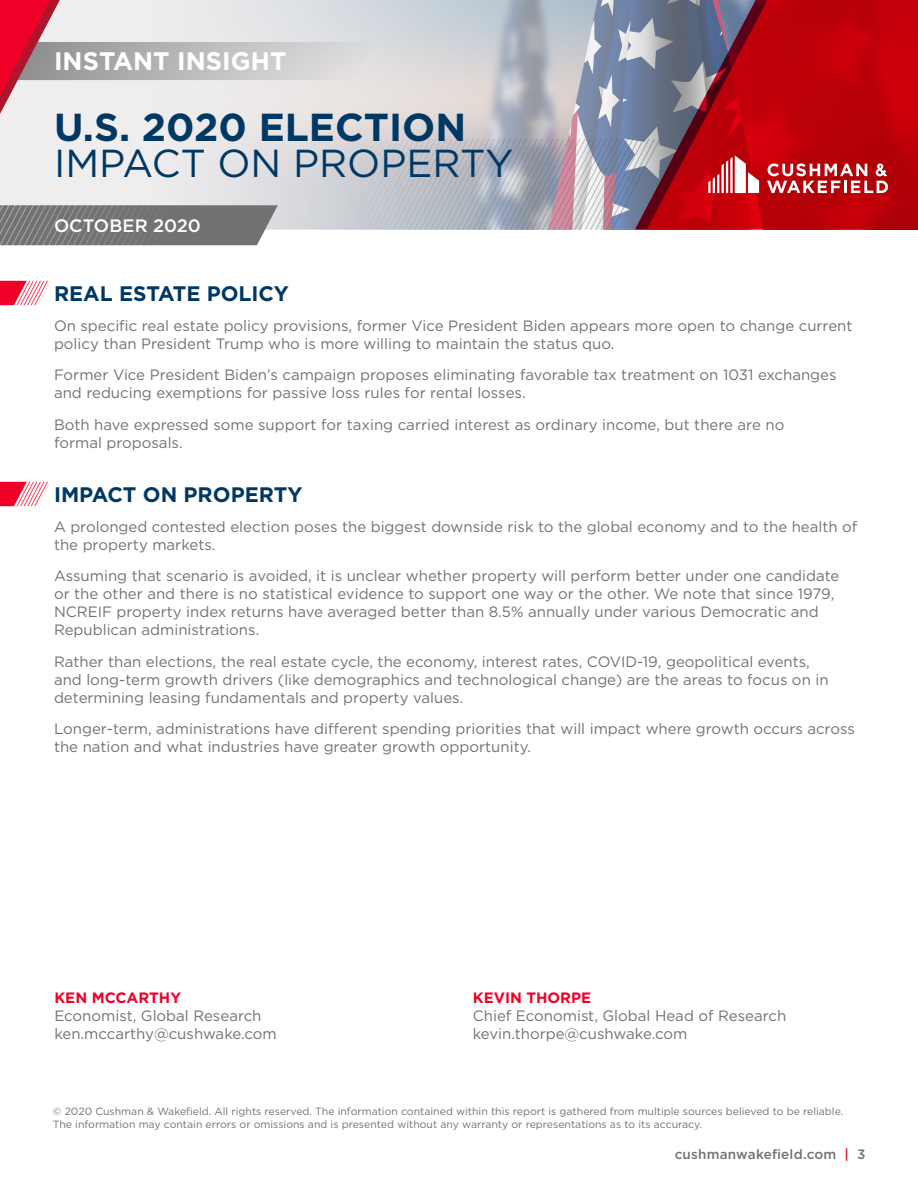
<style>
.page{position:relative;width:918px;height:1188px;background:#fff}
.page>*{position:absolute;margin:0;border:0;box-sizing:border-box;transform-origin:0 0}
.t1{font:700 39px "Gotham";color:#003864}
.t2{font:39px "Gotham";color:#003864}
.t3{font:700 25.35px "Gotham";color:#fff}
.t4{font:700 21px "Gotham";color:#003864}
.t5{font:500 18px "Gotham";color:#fff}
.Bullets{font:15px/18px "Gotham";color:#717271}
.t6{font:700 15px "Gotham";color:#ef0027}
.t7{font:500 13.5px "Gotham";letter-spacing:.015em;color:#717271}
.t8{font:10.5px/12.6px "Gotham";color:#717271}
.s1{color:#ef0027}
</style>
<div class="page">
<svg style="left:671px;top:0;width:247px;height:229px;background:#b00f1a"></svg>
<svg style="left:708px;top:155px;width:51px;height:38px"></svg>
<svg style="left:767px;top:163px;width:121px;height:30px"></svg>
<svg style="left:0;top:0;width:671px;height:245px;background:#c6c2c7"></svg>
<svg style="left:0;top:482px;width:50px;height:24px"></svg>
<svg style="left:0;top:281px;width:50px;height:24px"></svg>
<h2 class="t3" style="left:54px;top:44px;width:234px">INSTANT INSIGHT</h2>
<h1 class="t1" style="left:54px;top:102px;width:414px">U.S. 2020 ELECTION</h1>
<h1 class="t2" style="left:54px;top:139px;width:461px">IMPACT ON PROPERTY</h1>
<p class="t5" style="left:54px;top:214px;width:149px">OCTOBER 2020</p>
<p class="t4" style="left:54px;top:280px;width:236px">REAL ESTATE POLICY</p>
<p class="Bullets" style="left:54px;top:316px;width:800px">On specific real estate policy provisions, former Vice President Biden appears more open to change current policy than President Trump who is more willing to maintain the status quo.</p>
<p class="Bullets" style="left:54px;top:366px;width:784px">Former Vice President Biden’s campaign proposes eliminating favorable tax treatment on 1031 exchanges and reducing exemptions for passive loss rules for rental losses.</p>
<p class="Bullets" style="left:54px;top:415px;width:732px">Both have expressed some support for taxing carried interest as ordinary income, but there are no formal proposals.</p>
<p class="t4" style="left:54px;top:481px;width:250px">IMPACT ON PROPERTY</p>
<p class="Bullets" style="left:54px;top:517px;width:805px">A prolonged contested election poses the biggest downside risk to the global economy and to the health of the property markets.</p>
<p class="Bullets" style="left:54px;top:567px;width:787px">Assuming that scenario is avoided, it is unclear whether property will perform better under one candidate or the other and there is no statistical evidence to support one way or the other. We note that since 1979, NCREIF property index returns have averaged better than 8.5% annually under various Democratic and Republican administrations.</p>
<p class="Bullets" style="left:54px;top:652px;width:776px">Rather than elections, the real estate cycle, the economy, interest rates, COVID-19, geopolitical events, and long-term growth drivers (like demographics and technological change) are the areas to focus on in determining leasing fundamentals and property values.</p>
<p class="Bullets" style="left:54px;top:720px;width:802px">Longer-term, administrations have different spending priorities that will impact where growth occurs across the nation and what industries have greater growth opportunity.</p>
<p class="t6" style="left:54px;top:988px;width:128px">KEN MCCARTHY</p>
<p class="Bullets" style="left:54px;top:1006px;width:224px">Economist, Global Research ken.mccarthy@cushwake.com</p>
<p class="t6" style="left:473px;top:988px;width:120px">KEVIN THORPE</p>
<p class="Bullets" style="left:473px;top:1006px;width:315px">Chief Economist, Global Head of Research kevin.thorpe@cushwake.com</p>
<p class="t8" style="left:53px;top:1105px;width:792px">© 2020 Cushman &amp; Wakefield. All rights reserved. The information contained within this report is gathered from multiple sources believed to be reliable.<br>The information may contain errors or omissions and is presented without any warranty or representations as to its accuracy.</p>
<p class="t7" style="left:675px;top:1146px;width:192px">cushmanwakefield.com <span class="s1">|</span> 3</p>
</div>
